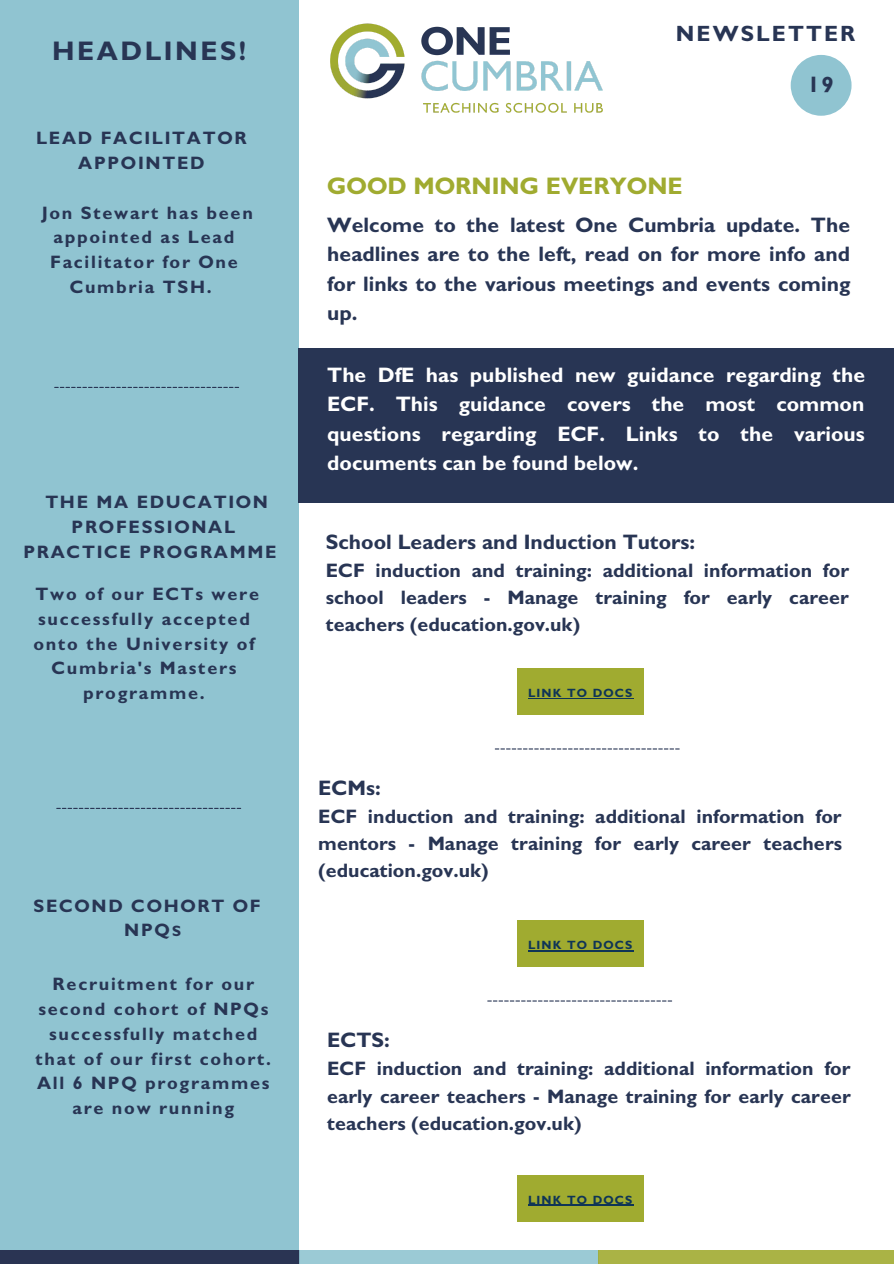
<style>
.page{position:relative;width:894px;height:1264px;background:#fff}
.page>*{position:absolute;margin:0;border:0;box-sizing:border-box;transform-origin:0 0}
.t1{font:700 27px "Gill Sans";letter-spacing:.095em;color:#283554}
.t2{font:700 24px "Gill Sans";color:#a0ab30}
.t3{font:700 22.2px "Gill Sans";letter-spacing:.095em;color:#283554}
.t4{font:700 21px/29.2px "Gill Sans";color:#283554;text-align:justify}
.t5{font:700 21px/29.2px "Gill Sans";color:#fff;text-align:justify}
.t6{font:700 19.5px/27px "Gill Sans";color:#283554;text-align:justify}
.t7{font:700 18px/24.8px "Gill Sans";letter-spacing:.095em;color:#283554;text-align:center}
.t8{font:700 15px "Gill Sans";color:#283554}
.t9{font:700 12px "Gill Sans";letter-spacing:.095em;color:#0f3556}
</style>
<div class="page">
<img style="left:330px;top:23px;width:273px;height:90px">
<div style="left:0;top:0;width:298px;height:1250px;background:#90c4d1"></div>
<div style="left:0;top:1250px;width:300px;height:13px;background:#2a3453"></div>
<div style="left:299px;top:1250px;width:299px;height:13px;background:#9bcad5"></div>
<div style="left:598px;top:1250px;width:295px;height:13px;background:#aab345"></div>
<div style="left:790px;top:55px;width:61px;height:61px;background:#90c4d1;border-radius:50%"></div>
<svg style="left:54px;top:387px;width:185px;height:1px"></svg>
<svg style="left:56px;top:807px;width:185px;height:2px"></svg>
<div style="left:298px;top:348px;width:595px;height:154px;background:#283554"></div>
<div style="left:517px;top:668px;width:126px;height:46px;background:#a0ab30"></div>
<hr style="left:528px;top:698px;width:105px;height:1px;background:#0f3556">
<div style="left:517px;top:920px;width:126px;height:46px;background:#a0ab30"></div>
<hr style="left:528px;top:950px;width:105px;height:1px;background:#0f3556">
<div style="left:517px;top:1175px;width:126px;height:46px;background:#a0ab30"></div>
<hr style="left:528px;top:1204px;width:105px;height:1px;background:#0f3556">
<svg style="left:494px;top:748px;width:185px;height:1px"></svg>
<svg style="left:487px;top:1000px;width:185px;height:1px"></svg>
<p class="t1" style="left:52px;top:41px;width:195px">HEADLINES!</p>
<p class="t7" style="left:36px;top:129px;width:212px">LEAD FACILITATOR<br>APPOINTED</p>
<p class="t7" style="left:42px;top:203px;width:213px">Jon Stewart has been</p>
<p class="t7" style="left:54px;top:228px;width:182px">appointed as Lead</p>
<p class="t7" style="left:50px;top:252px;width:189px">Facilitator for One</p>
<p class="t7" style="left:70px;top:277px;width:143px">Cumbria TSH.</p>
<p class="t7" style="left:45px;top:492px;width:224px">THE MA EDUCATION</p>
<p class="t7" style="left:72px;top:517px;width:165px">PROFESSIONAL</p>
<p class="t7" style="left:23px;top:542px;width:254px">PRACTICE PROGRAMME</p>
<p class="t7" style="left:33px;top:584px;width:227px">Two of our ECTs were successfully accepted onto the University of<br>Cumbria's Masters programme.</p>
<p class="t7" style="left:33px;top:896px;width:229px">SECOND COHORT OF<br>NPQ</p>
<p class="t8" style="left:172px;top:926px;width:11px">S</p>
<p class="t7" style="left:36px;top:974px;width:237px">Recruitment for our second cohort of NPQs successfully matched that of our first cohort.<br>All 6 NPQ programmes are now running</p>
<p class="t3" style="left:675px;top:26px;width:181px">NEWSLETTER</p>
<p class="t2" style="left:327px;top:178px;width:357px">GOOD MORNING EVERYONE</p>
<p class="t3" style="left:807px;top:77px;width:28px">19</p>
<p class="t4" style="left:327px;top:213px;width:524px">Welcome to the latest One Cumbria update. The headlines are to the left, read on for more info and for links to the various meetings and events coming up.</p>
<p class="t5" style="left:327px;top:363px;width:539px">The DfE has published new guidance regarding the ECF. This guidance covers the most common questions regarding ECF. Links to the various documents can be found below.</p>
<p class="t4" style="left:326px;top:530px;width:371px">School Leaders and Induction Tutors:</p>
<p class="t6" style="left:326px;top:560px;width:524px">ECF induction and training: additional information for school leaders - Manage training for early career teachers (education.gov.uk)</p>
<p class="t9" style="left:528px;top:689px;width:106px">LINK TO DOCS</p>
<p class="t4" style="left:318px;top:776px;width:64px">ECMs:</p>
<p class="t6" style="left:318px;top:805px;width:525px">ECF induction and training: additional information for mentors - Manage training for early career teachers (education.gov.uk)</p>
<p class="t9" style="left:528px;top:940px;width:106px">LINK TO DOCS</p>
<p class="t4" style="left:327px;top:1028px;width:64px">ECTS:</p>
<p class="t6" style="left:327px;top:1058px;width:525px">ECF induction and training: additional information for early career teachers - Manage training for early career teachers (education.gov.uk)</p>
<p class="t9" style="left:528px;top:1195px;width:106px">LINK TO DOCS</p>
</div>
